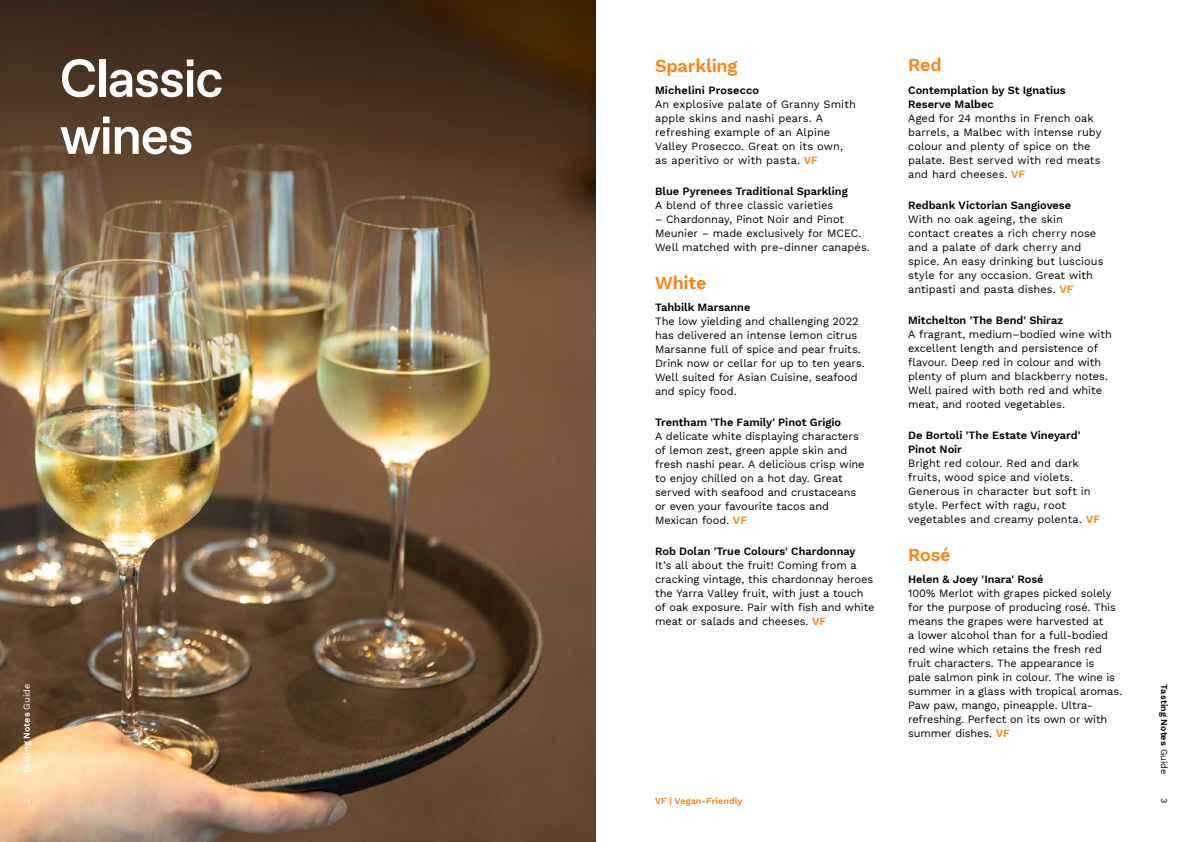
<style>
.page{position:relative;width:1191px;height:842px;background:#fff}
.page>*{position:absolute;margin:0;border:0;box-sizing:border-box;transform-origin:0 0}
.t1{font:500 53.2px/57.1px "ABC Favorit";letter-spacing:-.03em;color:#fff}
.t2{font:600 18px "Work Sans";letter-spacing:-.01em;color:#ff820f}
.t3{font:11px/14px "Work Sans";letter-spacing:-.005em;color:#000}
.t4{font:600 11px/14px "Work Sans";color:#000}
.t5{font:600 9px "Work Sans";letter-spacing:.005em;color:#ff820f}
.t6{font:600 9px "Work Sans";letter-spacing:.005em;color:#000}
.t7{font:600 9px "Work Sans";letter-spacing:.005em;color:#fff}
.t8{font:9px "Work Sans";color:#000}
.t9{font:9px "Work Sans";color:#fff}
.s1{font-weight:400}
.s2{font-weight:600;color:#ff820f}
</style>
<div class="page">
<img style="left:0;top:281px;width:595px;height:561px">
<svg style="left:0;top:0;width:595px;height:281px;background:#5c4530"></svg>
<h1 class="t1" style="left:60px;top:51px;width:165px">Classic wines</h1>
<p class="t7" style="left:20px;top:774px;width:91px;rotate:-90deg">Tasting Notes <span class="s1">Guide</span></p>
<p class="t9" style="left:20px;top:804px;width:7px;rotate:-90deg">2</p>
<h2 class="t2" style="left:655px;top:52px;width:84px">Sparkling</h2>
<p class="t4" style="left:655px;top:83px;width:106px">Michelini Prosecco</p>
<p class="t3" style="left:655px;top:97px;width:202px">An explosive palate of Granny Smith apple skins and nashi pears. A refreshing example of an Alpine<br>Valley Prosecco. Great on its own, as aperitivo or with pasta. <span class="s2">VF</span></p>
<p class="t4" style="left:655px;top:184px;width:194px">Blue Pyrenees Traditional Sparkling</p>
<p class="t3" style="left:655px;top:198px;width:180px">A blend of three classic varieties</p>
<p class="t3" style="left:655px;top:212px;width:216px">– Chardonnay, Pinot Noir and Pinot<br>Meunier – made exclusively for MCEC.<br>Well matched with pre-dinner canapés.</p>
<h2 class="t2" style="left:655px;top:269px;width:53px">White</h2>
<p class="t4" style="left:655px;top:300px;width:97px">Tahbilk Marsanne</p>
<p class="t3" style="left:655px;top:314px;width:211px">The low yielding and challenging 2022 has delivered an intense lemon citrus Marsanne full of spice and pear fruits.<br>Drink now or cellar for up to ten years.<br>Well suited for Asian Cuisine, seafood and spicy food.</p>
<p class="t4" style="left:655px;top:415px;width:188px">Trentham 'The Family' Pinot Grigio</p>
<p class="t3" style="left:655px;top:429px;width:211px">A delicate white displaying characters of lemon zest, green apple skin and fresh nashi pear. A delicious crisp wine to enjoy chilled on a hot day. Great served with seafood and crustaceans or even your favourite tacos and Mexican food. <span class="s2">VF</span></p>
<p class="t4" style="left:655px;top:544px;width:202px">Rob Dolan 'True Colours' Chardonnay</p>
<p class="t3" style="left:655px;top:558px;width:221px">It’s all about the fruit! Coming from a cracking vintage, this chardonnay heroes the Yarra Valley fruit, with just a touch of oak exposure. Pair with fish and white meat or salads and cheeses. <span class="s2">VF</span></p>
<p class="t5" style="left:655px;top:794px;width:89px">VF | Vegan-Friendly</p>
<h2 class="t2" style="left:908px;top:52px;width:35px">Red</h2>
<p class="t4" style="left:908px;top:83px;width:159px">Contemplation by St Ignatius<br>Reserve Malbec</p>
<p class="t3" style="left:908px;top:111px;width:195px">Aged for 24 months in French oak barrels, a Malbec with intense ruby colour and plenty of spice on the palate. Best served with red meats and hard cheeses. <span class="s2">VF</span></p>
<p class="t4" style="left:908px;top:198px;width:164px">Redbank Victorian Sangiovese</p>
<p class="t3" style="left:908px;top:212px;width:197px">With no oak ageing, the skin contact creates a rich cherry nose and a palate of dark cherry and spice. An easy drinking but luscious style for any occasion. Great with antipasti and pasta dishes. <span class="s2">VF</span></p>
<p class="t4" style="left:908px;top:313px;width:157px">Mitchelton 'The Bend' Shiraz</p>
<p class="t3" style="left:908px;top:327px;width:205px">A fragrant, medium–bodied wine with excellent length and persistence of flavour. Deep red in colour and with plenty of plum and blackberry notes.<br>Well paired with both red and white meat, and rooted vegetables.</p>
<p class="t4" style="left:908px;top:428px;width:174px">De Bortoli 'The Estate Vineyard'<br>Pinot Noir</p>
<p class="t3" style="left:908px;top:456px;width:193px">Bright red colour. Red and dark fruits, wood spice and violets.<br>Generous in character but soft in style. Perfect with ragu, root vegetables and creamy polenta. <span class="s2">VF</span></p>
<h2 class="t2" style="left:908px;top:541px;width:44px">Rosé</h2>
<p class="t4" style="left:908px;top:572px;width:137px">Helen &amp; Joey 'Inara' Rosé</p>
<p class="t3" style="left:908px;top:586px;width:216px">100% Merlot with grapes picked solely for the purpose of producing rosé. This means the grapes were harvested at<br>a lower alcohol than for a full-bodied red wine which retains the fresh red fruit characters. The appearance is<br>pale salmon pink in colour. The wine is summer in a glass with tropical aromas.<br>Paw paw, mango, pineapple. Ultra&shy;refreshing. Perfect on its own or with summer dishes. <span class="s2">VF</span></p>
<p class="t6" style="left:1171px;top:684px;width:91px;rotate:90deg">Tasting Notes <span class="s1">Guide</span></p>
<p class="t8" style="left:1171px;top:798px;width:7px;rotate:90deg">3</p>
</div>
